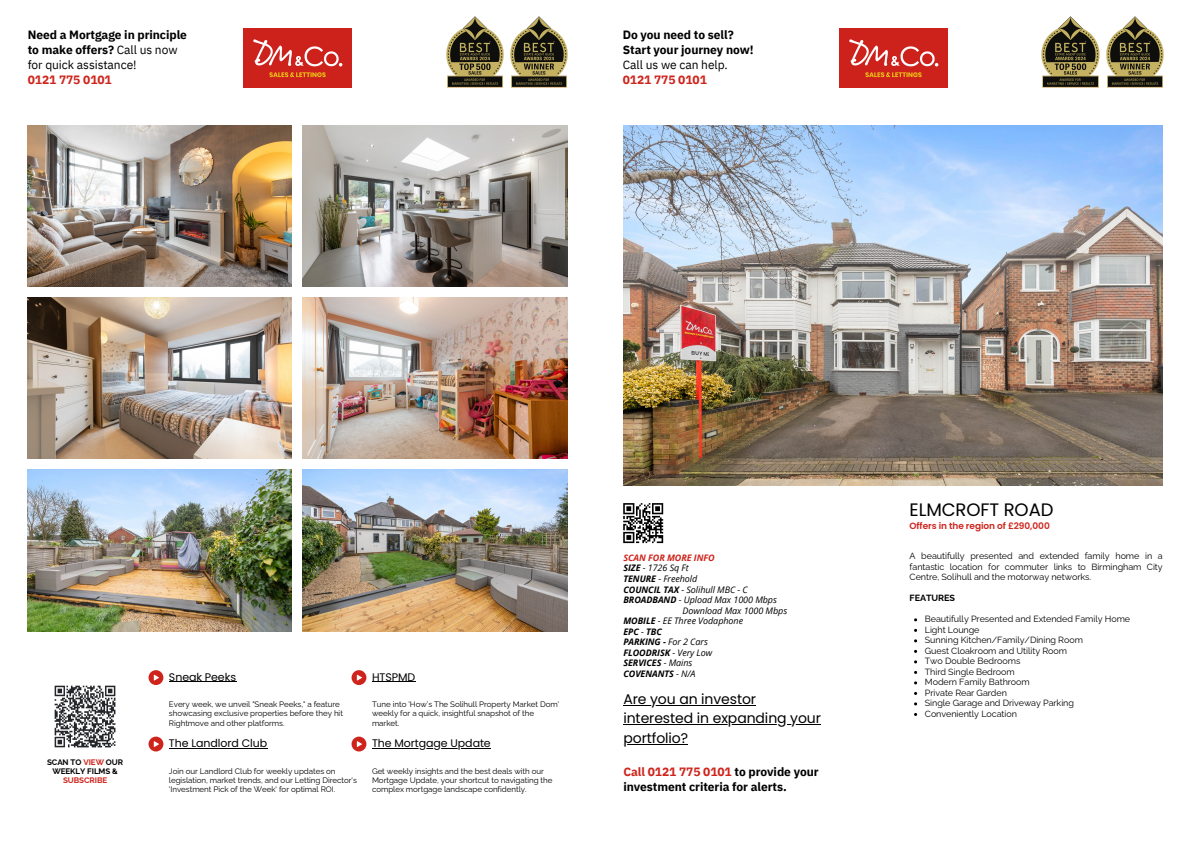
<style>
.page{position:relative;width:1191px;height:843px;background:#fff}
.page>*{position:absolute;margin:0;border:0;box-sizing:border-box;transform-origin:0 0}
.t1{font:18px "Poppins";letter-spacing:-.005em;color:#000}
.t2{font:14px "Poppins";letter-spacing:-.005em;color:#000}
.t3{font:700 12px/15px "IBM Plex Sans";letter-spacing:-.005em;color:#000}
.t4{font:11px "Poppins";letter-spacing:-.005em;color:#000}
.t5{font:9px/10.5px "Raleway";letter-spacing:-.005em;color:#000;text-align:justify}
.t6{font:italic 9px "Open Sans";letter-spacing:-.005em;color:#000}
.t7{font:italic 700 9px "Open Sans";letter-spacing:-.005em;color:#000}
.t8{font:600 9px "Poppins";letter-spacing:-.005em;color:#ce241c}
.t9{font:italic 700 9px "Open Sans";letter-spacing:-.005em;color:#ce241c}
.t10{font:700 9px "Raleway";letter-spacing:-.005em;color:#000}
.t11{font:8px/9.3px "Raleway";letter-spacing:-.005em;color:#000}
.t12{font:700 8px/9.3px "Raleway";letter-spacing:-.005em;color:#000;text-align:center}
.s1{font-weight:400}
.s2{color:#ce241c}
.s3{font-weight:700}
</style>
<div class="page">
<img style="left:28px;top:125px;width:264px;height:161px">
<img style="left:28px;top:297px;width:264px;height:162px">
<img style="left:28px;top:470px;width:264px;height:161px">
<img style="left:303px;top:125px;width:264px;height:161px">
<img style="left:303px;top:297px;width:264px;height:162px">
<img style="left:303px;top:470px;width:264px;height:161px">
<img style="left:243px;top:28px;width:108px;height:59px">
<svg style="left:148px;top:670px;width:15px;height:14px"></svg>
<svg style="left:351px;top:670px;width:15px;height:14px"></svg>
<svg style="left:148px;top:736px;width:15px;height:15px"></svg>
<svg style="left:351px;top:736px;width:15px;height:15px"></svg>
<img style="left:446px;top:16px;width:58px;height:72px">
<img style="left:510px;top:16px;width:58px;height:72px">
<img style="left:623px;top:125px;width:539px;height:360px">
<img style="left:839px;top:28px;width:108px;height:59px">
<img style="left:1041px;top:16px;width:59px;height:72px">
<img style="left:1106px;top:16px;width:58px;height:72px">
<hr style="left:372px;top:681px;width:43px;height:1px;background:#000">
<hr style="left:372px;top:747px;width:118px;height:1px;background:#000">
<hr style="left:169px;top:681px;width:67px;height:1px;background:#000">
<hr style="left:169px;top:747px;width:98px;height:1px;background:#000">
<img style="left:54px;top:685px;width:62px;height:63px">
<hr style="left:623px;top:704px;width:133px;height:1px;background:#000">
<hr style="left:623px;top:724px;width:197px;height:1px;background:#000">
<hr style="left:623px;top:743px;width:65px;height:1px;background:#000">
<svg style="left:623px;top:503px;width:40px;height:40px"></svg>
<p class="t3" style="left:28px;top:27px;width:161px">Need a Mortgage in principle to make offers? <span class="s1">Call us now for quick assistance!<br></span><span class="s2">0121 775 0101</span></p>
<h5 class="t3" style="left:622px;top:27px;width:132px">Do you need to sell?<br>Start your journey now!<br><span class="s1">Call us we can help.<br></span><span class="s2">0121 775 0101</span></h5>
<h5 class="t4" style="left:169px;top:668px;width:69px">Sneak Peeks</h5>
<p class="t4" style="left:372px;top:668px;width:45px">HTSPMD</p>
<p class="t9" style="left:623px;top:551px;width:93px">SCAN FOR MORE INFO</p>
<p class="t6" style="left:623px;top:561px;width:67px"><span class="s3">SIZE</span> - 1726 Sq Ft</p>
<p class="t6" style="left:623px;top:572px;width:75px"><span class="s3">TENURE</span> - Freehold</p>
<p class="t6" style="left:623px;top:582px;width:126px"><span class="s3">COUNCIL TAX</span> - Solihull MBC - C</p>
<p class="t6" style="left:623px;top:593px;width:155px"><span class="s3">BROADBAND</span> - Upload Max 1000 Mbps</p>
<p class="t6" style="left:682px;top:603px;width:106px">Download Max 1000 Mbps</p>
<p class="t6" style="left:623px;top:614px;width:121px"><span class="s3">MOBILE</span> - EE Three Vodaphone</p>
<p class="t7" style="left:623px;top:624px;width:40px">EPC <span class="s1">-</span> TBC</p>
<p class="t7" style="left:623px;top:635px;width:86px">PARKING - <span class="s1">For 2 Cars</span></p>
<p class="t7" style="left:623px;top:645px;width:90px">FLOODRISK <span class="s1">- Very Low</span></p>
<p class="t7" style="left:623px;top:656px;width:70px">SERVICES <span class="s1">- Mains</span></p>
<p class="t7" style="left:623px;top:666px;width:74px">COVENANTS <span class="s1">- N/A</span></p>
<h5 class="t11" style="left:169px;top:699px;width:175px">Every week, we unveil "Sneak Peeks," a feature showcasing exclusive properties before they hit<br>Rightmove and other platforms.</h5>
<p class="t4" style="left:169px;top:735px;width:100px">The Landlord Club</p>
<p class="t12" style="left:47px;top:757px;width:78px">SCAN TO <span class="s2">VIEW</span> OUR<br>WEEKLY FILMS &amp;<br><span class="s2">SUBSCRIBE</span></p>
<h3 class="t11" style="left:169px;top:765px;width:189px">Join our Landlord Club for weekly updates on legislation, market trends, and our Letting Director's 'Investment Pick of the Week' for optimal ROI.</h3>
<p class="t11" style="left:372px;top:699px;width:189px">Tune into 'How’s The Solihull Property Market Dom' weekly for a quick, insightful snapshot of the market.</p>
<p class="t4" style="left:372px;top:735px;width:120px">The Mortgage Update</p>
<p class="t11" style="left:372px;top:765px;width:182px">Get weekly insights and the best deals with our<br>Mortgage Update, your shortcut to navigating the complex mortgage landscape confidently.</p>
<h5 class="t2" style="left:623px;top:689px;width:134px">Are you an investor</h5>
<p class="t2" style="left:623px;top:708px;width:199px">interested in expanding your</p>
<p class="t2" style="left:623px;top:728px;width:66px">portfolio?</p>
<p class="t3" style="left:623px;top:763px;width:197px"><span class="s2">Call 0121 775 0101</span> to provide your investment criteria for alerts.</p>
<p class="t1" style="left:909px;top:497px;width:145px">ELMCROFT ROAD</p>
<h2 class="t5" style="left:909px;top:550px;width:255px">A beautifully presented and extended family home in a fantastic location for commuter links to Birmingham City Centre, Solihull and the motorway networks.</h2>
<h1 class="t10" style="left:909px;top:592px;width:47px">FEATURES</h1>
<p class="t5" style="left:924px;top:613px;width:207px">Beautifully Presented and Extended Family Home</p>
<p class="t5" style="left:924px;top:624px;width:56px">Light Lounge</p>
<h6 class="t5" style="left:924px;top:634px;width:159px">Sunning Kitchen/Family/Dining Room</h6>
<p class="t5" style="left:924px;top:645px;width:144px">Guest Cloakroom and Utility Room</p>
<p class="t5" style="left:924px;top:655px;width:97px">Two Double Bedrooms</p>
<p class="t5" style="left:924px;top:666px;width:91px">Third Single Bedroom</p>
<p class="t5" style="left:924px;top:676px;width:106px">Modern Family Bathroom</p>
<p class="t5" style="left:924px;top:687px;width:84px">Private Rear Garden</p>
<p class="t5" style="left:924px;top:697px;width:151px">Single Garage and Driveway Parking</p>
<p class="t5" style="left:924px;top:708px;width:93px">Conveniently Location</p>
<p class="t8" style="left:909px;top:519px;width:142px">Offers in the region of £290,000</p>
</div>
